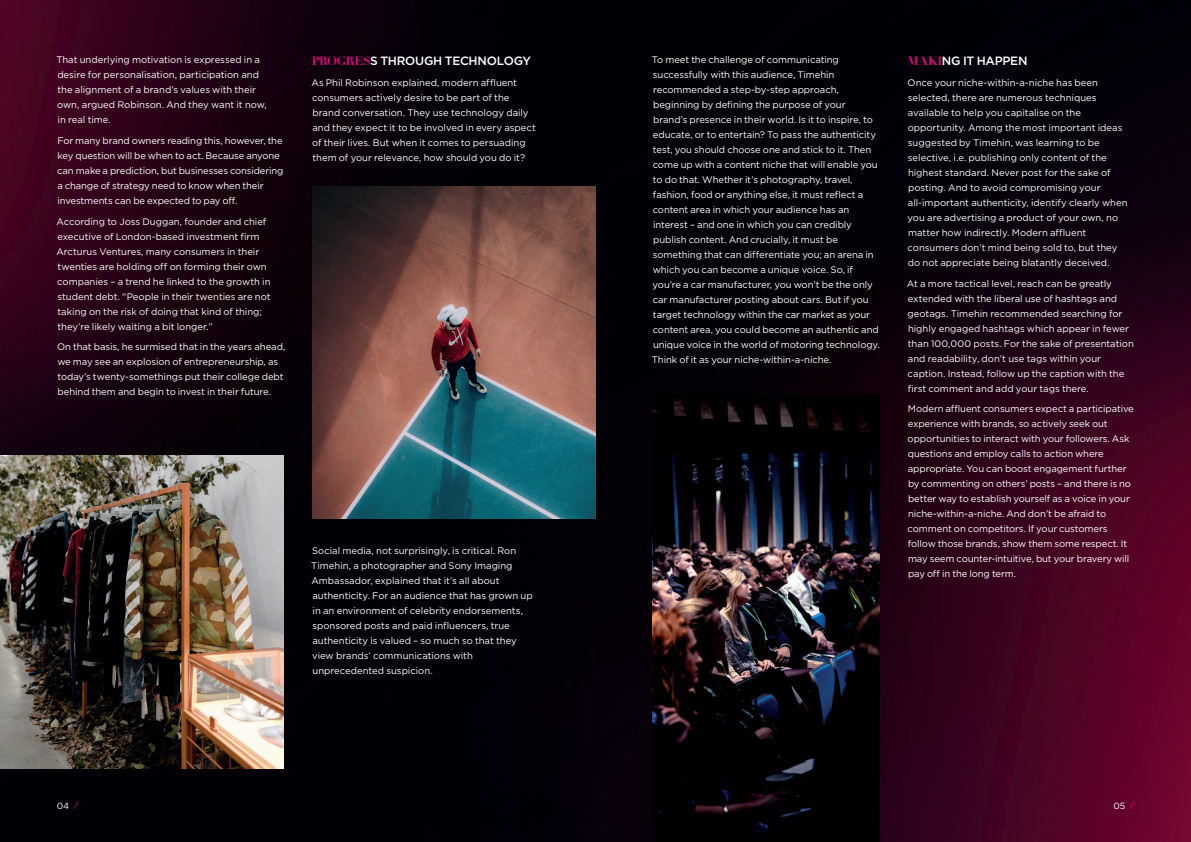
<style>
.page{position:relative;width:1191px;height:842px;background:#fff}
.page>*{position:absolute;margin:0;border:0;box-sizing:border-box;transform-origin:0 0}
.t1{font:500 12px "Gotham";letter-spacing:-.02em;color:#fff}
.t2{font:9.5px/15px "Gotham";letter-spacing:-.005em;color:#fff}
.t3{font:9px "Gotham";color:#fff}
.s1{font-family:"Didot LT Pro";font-weight:700;color:#ed028c}
.s2{font-size:8px;color:#ed028c}
</style>
<div class="page">
<img style="left:0;top:0;width:1191px;height:842px">
<img style="left:0;top:456px;width:284px;height:312px">
<img style="left:312px;top:186px;width:283px;height:333px">
<img style="left:652px;top:394px;width:227px;height:448px">
<p class="t2" style="left:56px;top:52px;width:212px">That underlying motivation is expressed in a desire for personalisation, participation and the alignment of a brand’s values with their own, argued Robinson. And they want it now, in real time.</p>
<p class="t2" style="left:57px;top:133px;width:228px">For many brand owners reading this, however, the key question will be when to act. Because anyone can make a prediction, but businesses considering a change of strategy need to know when their investments can be expected to pay off.</p>
<p class="t2" style="left:56px;top:214px;width:216px">According to Joss Duggan, founder and chief executive of London-based investment firm Arcturus Ventures, many consumers in their twenties are holding off on forming their own companies – a trend he linked to the growth in student debt. “People in their twenties are not taking on the risk of doing that kind of thing; they’re likely waiting a bit longer.”</p>
<p class="t2" style="left:57px;top:339px;width:230px">On that basis, he surmised that in the years ahead, we may see an explosion of entrepreneurship, as today’s twenty-somethings put their college debt behind them and begin to invest in their future.</p>
<p class="t1" style="left:312px;top:53px;width:221px"><span class="s1">PROGRES</span>S THROUGH TECHNOLOGY</p>
<p class="t2" style="left:311px;top:75px;width:226px">As Phil Robinson explained, modern affluent consumers actively desire to be part of the brand conversation. They use technology daily and they expect it to be involved in every aspect of their lives. But when it comes to persuading them of your relevance, how should you do it?</p>
<p class="t3" style="left:57px;top:800px;width:23px">04 <span class="s2">/</span></p>
<p class="t2" style="left:311px;top:543px;width:223px">Social media, not surprisingly, is critical. Ron Timehin, a photographer and Sony Imaging Ambassador, explained that it’s all about authenticity. For an audience that has grown up in an environment of celebrity endorsements, sponsored posts and paid influencers, true authenticity is valued – so much so that they view brands’ communications with unprecedented suspicion.</p>
<p class="t2" style="left:652px;top:52px;width:230px">To meet the challenge of communicating successfully with this audience, Timehin recommended a step-by-step approach, beginning by defining the purpose of your brand’s presence in their world. Is it to inspire, to educate, or to entertain? To pass the authenticity test, you should choose one and stick to it. Then come up with a content niche that will enable you to do that. Whether it’s photography, travel, fashion, food or anything else, it must reflect a content area in which your audience has an interest – and one in which you can credibly publish content. And crucially, it must be something that can differentiate you; an arena in which you can become a unique voice. So, if you’re a car manufacturer, you won’t be the only car manufacturer posting about cars. But if you target technology within the car market as your content area, you could become an authentic and unique voice in the world of motoring technology.<br>Think of it as your niche-within-a-niche.</p>
<p class="t1" style="left:907px;top:53px;width:122px"><span class="s1">MAKI</span>NG IT HAPPEN</p>
<p class="t2" style="left:907px;top:75px;width:221px">Once your niche-within-a-niche has been selected, there are numerous techniques available to help you capitalise on the opportunity. Among the most important ideas suggested by Timehin, was learning to be selective, i.e. publishing only content of the highest standard. Never post for the sake of posting. And to avoid compromising your all-important authenticity, identify clearly when you are advertising a product of your own, no matter how indirectly. Modern affluent consumers don’t mind being sold to, but they do not appreciate being blatantly deceived.</p>
<p class="t2" style="left:907px;top:276px;width:228px">At a more tactical level, reach can be greatly extended with the liberal use of hashtags and geotags. Timehin recommended searching for highly engaged hashtags which appear in fewer than 100,000 posts. For the sake of presentation and readability, don’t use tags within your caption. Instead, follow up the caption with the first comment and add your tags there.</p>
<p class="t2" style="left:907px;top:401px;width:228px">Modern affluent consumers expect a participative experience with brands, so actively seek out opportunities to interact with your followers. Ask questions and employ calls to action where appropriate. You can boost engagement further by commenting on others’ posts – and there is no better way to establish yourself as a voice in your niche-within-a-niche. And don’t be afraid to comment on competitors. If your customers follow those brands, show them some respect. It may seem counter-intuitive, but your bravery will pay off in the long term.</p>
<p class="t3" style="left:1113px;top:800px;width:22px">05 <span class="s2">/</span></p>
</div>
